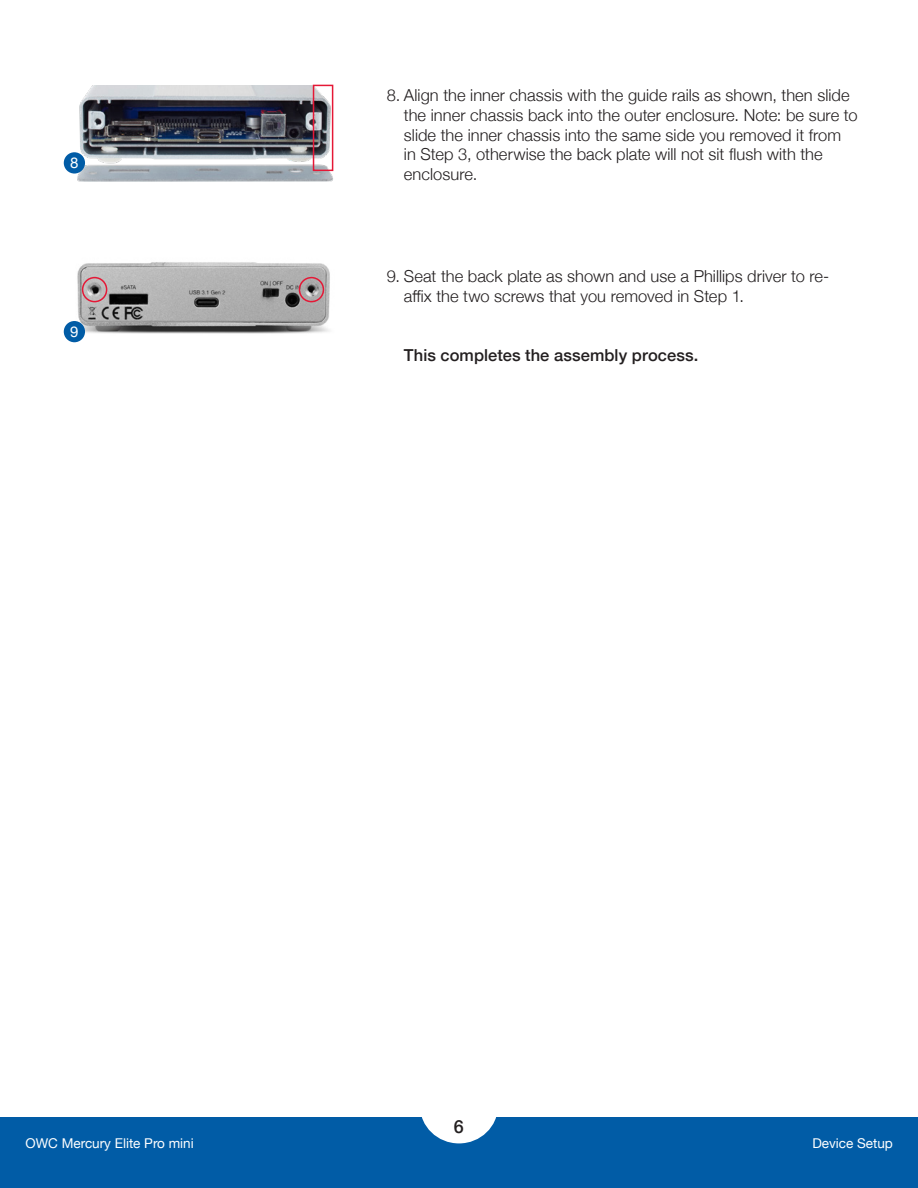
<style>
.page{position:relative;width:918px;height:1188px;background:#fff}
.page>*{position:absolute;margin:0;border:0;box-sizing:border-box;transform-origin:0 0}
.t1{font:500 18px "Helvetica Neue";color:#231f20}
.t2{font:300 16.5px/19.8px "Helvetica Neue";letter-spacing:.005em;color:#231f20}
.t3{font:500 16.5px "Helvetica Neue";letter-spacing:.005em;color:#231f20}
.t4{font:15px "Helvetica Neue";color:#fff}
.t5{font:13.5px "Helvetica Neue";color:#fff}
</style>
<div class="page">
<div style="left:0;top:1118px;width:918px;height:70px;background:#015ca6"></div>
<div style="left:420px;top:1068px;width:78px;height:75px;background:#fff;border-radius:50%"></div>
<img style="left:64px;top:262px;width:266px;height:79px">
<div style="left:82px;top:277px;width:25px;height:25px;border:2px solid #e51836;border-radius:50%"></div>
<div style="left:299px;top:277px;width:25px;height:25px;border:2px solid #e51836;border-radius:50%"></div>
<img style="left:64px;top:85px;width:269px;height:97px">
<div style="left:64px;top:152px;width:21px;height:22px;background:#015ca6;border-radius:50%"></div>
<svg style="left:312px;top:84px;width:22px;height:88px"></svg>
<div style="left:64px;top:321px;width:21px;height:21px;background:#015ca6;border-radius:50%"></div>
<p class="t4" style="left:70px;top:152px;width:10px">8</p>
<p class="t4" style="left:70px;top:321px;width:10px">9</p>
<p class="t2" style="left:404px;top:84px;width:455px;text-indent:-17px">8. Align the inner chassis with the guide rails as shown, then slide the inner chassis back into the outer enclosure. Note: be sure to slide the inner chassis into the same side you removed it from<br>in Step 3, otherwise the back plate will not sit flush with the enclosure.</p>
<p class="t2" style="left:404px;top:265px;width:427px;text-indent:-17px">9. Seat the back plate as shown and use a Phillips driver to re&shy;affix the two screws that you removed in Step 1.</p>
<p class="t3" style="left:404px;top:342px;width:296px">This completes the assembly process.</p>
<p class="t1" style="left:454px;top:1112px;width:12px">6</p>
<p class="t5" style="left:26px;top:1134px;width:170px">OWC Mercury Elite Pro mini</p>
<p class="t5" style="left:812px;top:1134px;width:82px">Device Setup</p>
</div>
